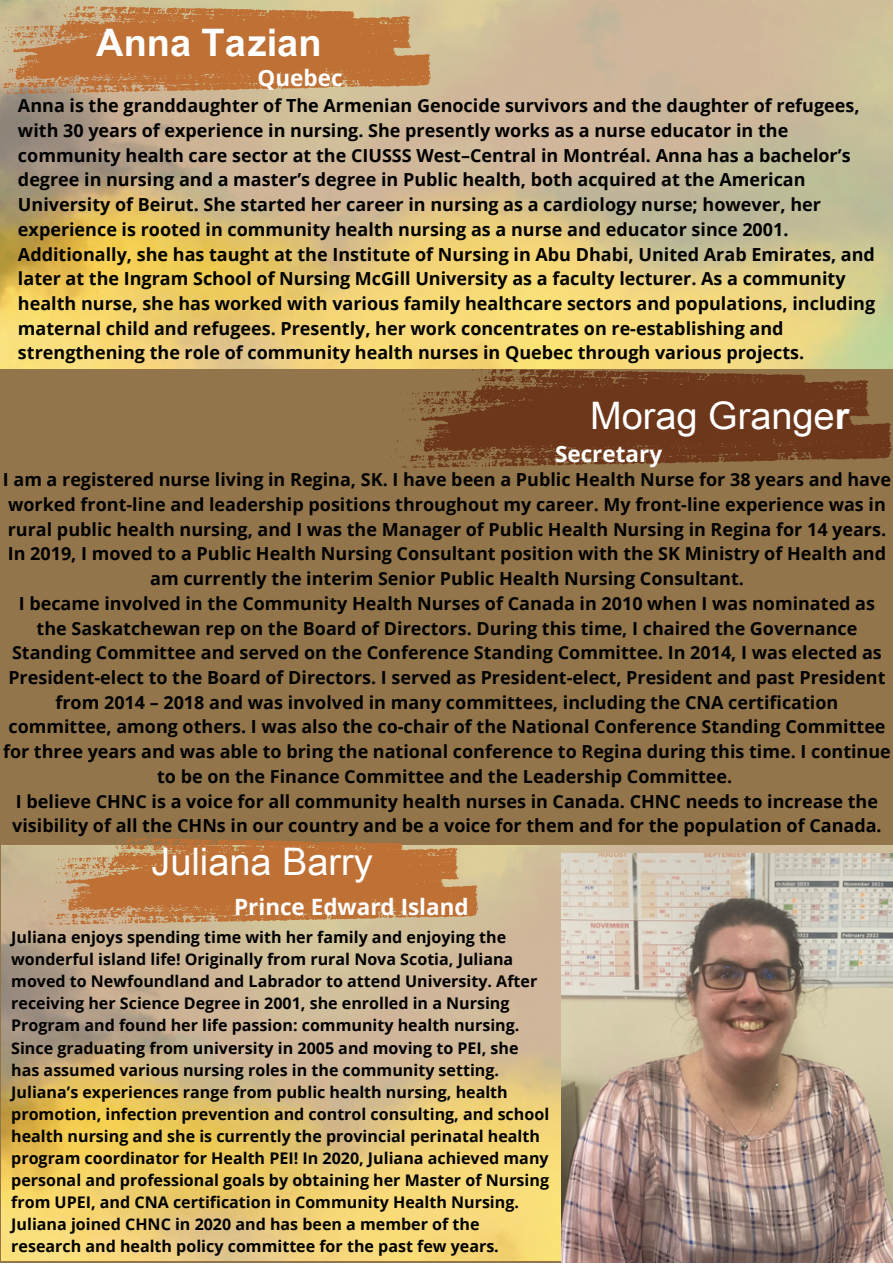
<style>
.page{position:relative;width:893px;height:1264px;background:#fff}
.page>*{position:absolute;margin:0;border:0;box-sizing:border-box;transform-origin:0 0}
.t1{font:37.95px "Arial Unicode MS";color:#fff}
.t2{font:700 37.95px "Arial Unicode MS";color:#fff}
.t3{font:700 22.5px "Open Sans";color:#fff}
.t4{font:700 18px/24.8px "Open Sans";color:#000}
.t5{font:700 16.05px/22px "Open Sans";color:#000}
.s1{font-weight:700}
</style>
<div class="page">
<div style="left:0;top:0;width:892px;height:1262px;background:#93754b"></div>
<img style="left:0;top:0;width:892px;height:369px">
<svg style="left:0;top:6px;width:431px;height:88px;background:#c2834d"></svg>
<svg style="left:391px;top:369px;width:501px;height:99px;fill:#6c371a"></svg>
<img style="left:2px;top:845px;width:890px;height:415px">
<svg style="left:39px;top:838px;width:440px;height:87px;background:#c0824c"></svg>
<img style="left:561px;top:853px;width:331px;height:409px">
<p class="t2" style="left:96px;top:15px;width:227px">Anna Tazian</p>
<p class="t3" style="left:257px;top:62px;width:86px">Quebec</p>
<p class="t4" style="left:18px;top:93px;width:858px">Anna is the granddaughter of The Armenian Genocide survivors and the daughter of refugees, with 30 years of experience in nursing. She presently works as a nurse educator in the community health care sector at the CIUSSS West–Central in Montréal. Anna has a bachelor’s degree in nursing and a master’s degree in Public health, both acquired at the American University of Beirut. She started her career in nursing as a cardiology nurse; however, her experience is rooted in community health nursing as a nurse and educator since 2001.<br>Additionally, she has taught at the Institute of Nursing in Abu Dhabi, United Arab Emirates, and later at the Ingram School of Nursing McGill University as a faculty lecturer. As a community health nurse, she has worked with various family healthcare sectors and populations, including maternal child and refugees. Presently, her work concentrates on re-establishing and strengthening the role of community health nurses in Quebec through various projects.</p>
<p class="t1" style="left:590px;top:388px;width:261px">Morag Grange<span class="s1">r</span></p>
<p class="t3" style="left:555px;top:438px;width:108px">Secretary</p>
<p class="t4" style="left:3px;top:466px;width:889px;text-align:center">I am a registered nurse living in Regina, SK. I have been a Public Health Nurse for 38 years and have worked front-line and leadership positions throughout my career. My front-line experience was in rural public health nursing, and I was the Manager of Public Health Nursing in Regina for 14 years.<br>In 2019, I moved to a Public Health Nursing Consultant position with the SK Ministry of Health and am currently the interim Senior Public Health Nursing Consultant.</p>
<p class="t4" style="left:3px;top:590px;width:889px;text-align:center">I became involved in the Community Health Nurses of Canada in 2010 when I was nominated as the Saskatchewan rep on the Board of Directors. During this time, I chaired the Governance Standing Committee and served on the Conference Standing Committee. In 2014, I was elected as President-elect to the Board of Directors. I served as President-elect, President and past President from 2014 – 2018 and was involved in many committees, including the CNA certification committee, among others. I was also the co-chair of the National Conference Standing Committee for three years and was able to bring the national conference to Regina during this time. I continue to be on the Finance Committee and the Leadership Committee.</p>
<p class="t4" style="left:12px;top:788px;width:870px">I believe CHNC is a voice for all community health nurses in Canada. CHNC needs to increase the visibility of all the CHNs in our country and be a voice for them and for the population of Canada.</p>
<p class="t1" style="left:151px;top:834px;width:223px">Juliana Barry</p>
<p class="t3" style="left:234px;top:890px;width:236px">Prince Edward Island</p>
<p class="t5" style="left:11px;top:925px;width:539px">Juliana enjoys spending time with her family and enjoying the wonderful island life! Originally from rural Nova Scotia, Juliana moved to Newfoundland and Labrador to attend University. After receiving her Science Degree in 2001, she enrolled in a Nursing Program and found her life passion: community health nursing.<br>Since graduating from university in 2005 and moving to PEI, she has assumed various nursing roles in the community setting.<br>Juliana’s experiences range from public health nursing, health promotion, infection prevention and control consulting, and school health nursing and she is currently the provincial perinatal health program coordinator for Health PEI! In 2020, Juliana achieved many personal and professional goals by obtaining her Master of Nursing from UPEI, and CNA certification in Community Health Nursing.<br>Juliana joined CHNC in 2020 and has been a member of the research and health policy committee for the past few years.</p>
</div>
